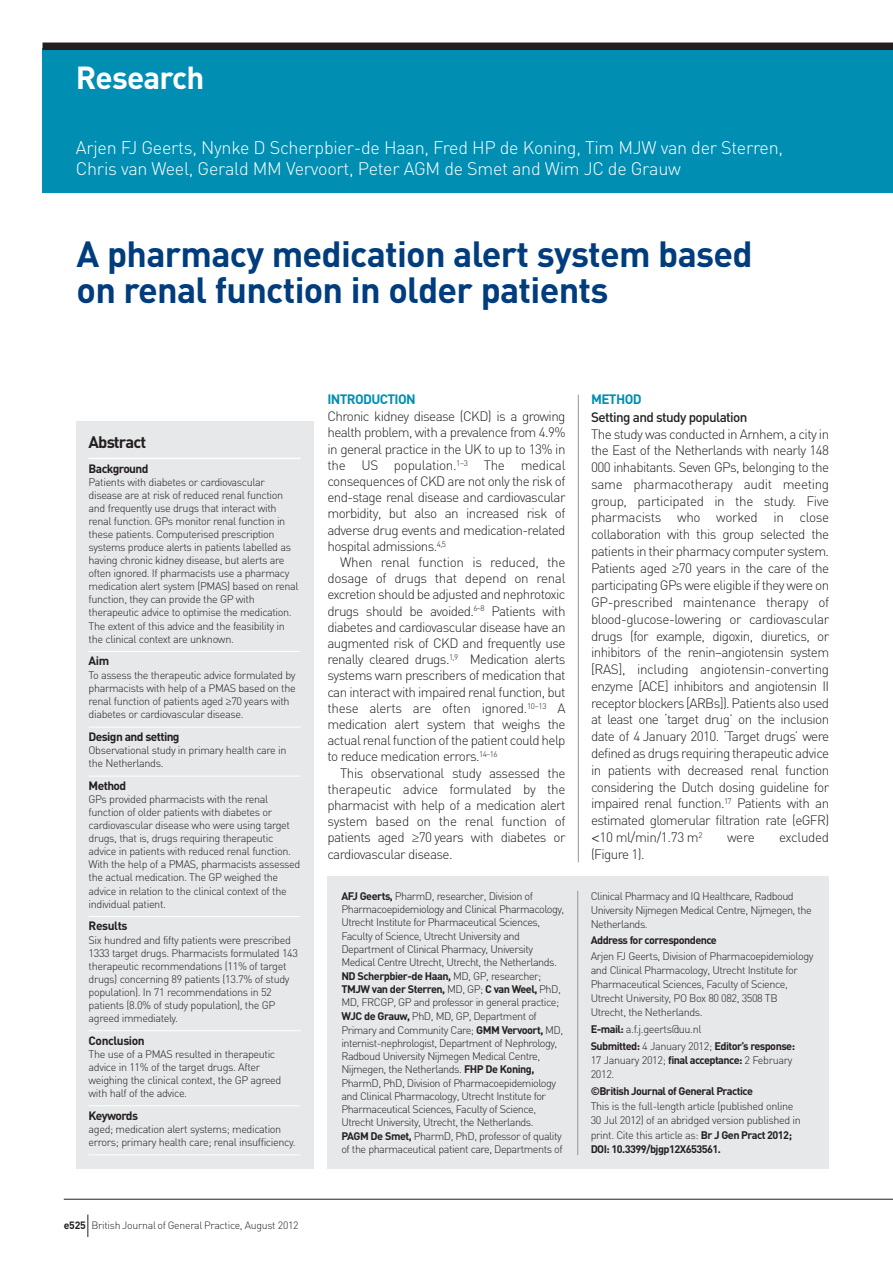
<style>
.page{position:relative;width:893px;height:1263px;background:#fff}
.page>*{position:absolute;margin:0;border:0;box-sizing:border-box;transform-origin:0 0}
.t1{font:700 36px/36px "DIN";letter-spacing:-.02em;color:#013d7d}
.t2{font:700 31.5px "DIN";letter-spacing:-.025em;color:#fff}
.t3{font:300 18px/21px "DIN";letter-spacing:-.015em;color:#fff}
.t4{font:700 16.5px "DIN";letter-spacing:-.05em;color:#231f20}
.t5{font:300 13.5px/16.8px "DIN";letter-spacing:-.045em;color:#231f20;text-align:justify}
.t6{font:500 13.5px "DIN";letter-spacing:-.045em;color:#231f20}
.t7{font:700 13.5px "DIN";letter-spacing:-.045em;color:#008fb3}
.t8{font:300 13.5px "DIN";letter-spacing:-.025em;color:#231f20}
.t9{font:700 12px "DIN";letter-spacing:-.05em;color:#231f20}
.t10{font:300 10.8px/13px "DIN";letter-spacing:-.035em;color:#231f20}
.t11{font:700 10.8px/16.6px "DIN";letter-spacing:-.05em;color:#231f20}
.t12{font:300 10.5px "DIN";letter-spacing:-.025em;color:#231f20}
.s1{font-family:"Helvetica"}
.s2{font-weight:700}
.s3{font-weight:300}
</style>
<div class="page">
<hr style="left:578px;top:395px;width:1px;height:467px;background:#939598">
<div style="left:327px;top:876px;width:502px;height:293px;background:#e7e8e9"></div>
<hr style="left:577px;top:891px;width:1px;height:264px;background:#939598">
<div style="left:43px;top:48px;width:850px;height:144px;background:#008fb3"></div>
<div style="left:76px;top:421px;width:237px;height:748px;background:#e7e8e9"></div>
<hr style="left:89px;top:458px;width:212px;height:1px;background:#fff">
<hr style="left:89px;top:651px;width:212px;height:1px;background:#fff">
<hr style="left:89px;top:727px;width:212px;height:1px;background:#fff">
<hr style="left:89px;top:776px;width:212px;height:1px;background:#fff">
<hr style="left:89px;top:916px;width:212px;height:1px;background:#fff">
<hr style="left:89px;top:1030px;width:212px;height:1px;background:#fff">
<hr style="left:89px;top:1105px;width:212px;height:1px;background:#fff">
<hr style="left:89px;top:1154px;width:212px;height:1px;background:#fff">
<hr style="left:64px;top:1199px;width:829px;height:1px;background:#231f20">
<svg style="left:87px;top:1214px;width:1px;height:23px"></svg>
<div style="left:43px;top:43px;width:850px;height:7px;background:#231f20"></div>
<h2 class="t2" style="left:76px;top:59px;width:130px">Research</h2>
<h3 class="t3" style="left:76px;top:137px;width:709px">Arjen FJ Geerts, Nynke D Scherpbier-de Haan, Fred HP de Koning, Tim MJW van der Sterren,<br>Chris van Weel, Gerald MM Vervoort, Peter AGM de Smet and Wim JC de Grauw</h3>
<h1 class="t1" style="left:77px;top:237px;width:678px">A pharmacy medication alert system based on renal function in older patients</h1>
<h3 class="t4" style="left:89px;top:433px;width:59px">Abstract</h3>
<p class="t9" style="left:89px;top:462px;width:61px">Background</p>
<p class="t10" style="left:89px;top:476px;width:212px">Patients with diabetes or cardiovascular disease are at risk of reduced renal function and frequently use drugs that interact with renal function. GPs monitor renal function in these patients. Computerised prescription systems produce alerts in patients labelled as having chronic kidney disease, but alerts are often ignored. If pharmacists use a pharmacy medication alert system (PMAS) based on renal function, they can provide the GP with therapeutic advice to optimise the medication.<br>The extent of this advice and the feasibility in the clinical context are unknown.</p>
<p class="t9" style="left:89px;top:654px;width:22px">Aim</p>
<p class="t10" style="left:89px;top:668px;width:209px">To assess the therapeutic advice formulated by pharmacists with help of a PMAS based on the renal function of patients aged <span class="s1">≥</span>70 years with diabetes or cardiovascular disease.</p>
<p class="t9" style="left:89px;top:730px;width:93px">Design and setting</p>
<p class="t10" style="left:89px;top:744px;width:199px">Observational study in primary health care in the Netherlands.</p>
<p class="t9" style="left:89px;top:779px;width:39px">Method</p>
<p class="t10" style="left:89px;top:793px;width:213px">GPs provided pharmacists with the renal function of older patients with diabetes or cardiovascular disease who were using target drugs, that is, drugs requiring therapeutic advice in patients with reduced renal function.<br>With the help of a PMAS, pharmacists assessed the actual medication. The GP weighed the advice in relation to the clinical context of the individual patient.</p>
<p class="t9" style="left:89px;top:919px;width:40px">Results</p>
<p class="t10" style="left:89px;top:933px;width:211px">Six hundred and fifty patients were prescribed 1333 target drugs. Pharmacists formulated 143 therapeutic recommendations (11% of target drugs) concerning 89 patients (13.7% of study population). In 71 recommendations in 52 patients (8.0% of study population), the GP agreed immediately.</p>
<p class="t9" style="left:89px;top:1033px;width:58px">Conclusion</p>
<p class="t10" style="left:89px;top:1047px;width:194px">The use of a PMAS resulted in therapeutic advice in 11% of the target drugs. After weighing the clinical context, the GP agreed with half of the advice.</p>
<p class="t9" style="left:89px;top:1109px;width:51px">Keywords</p>
<p class="t10" style="left:89px;top:1123px;width:208px">aged; medication alert systems; medication errors; primary health care; renal insufficiency.</p>
<p class="t12" style="left:64px;top:1219px;width:236px"><span class="s2">e525</span> British Journal of General Practice, August 2012</p>
<p class="t7" style="left:327px;top:392px;width:90px">INTRODUCTION</p>
<p class="t5" style="left:327px;top:408px;width:240px;line-height:16.2px">Chronic kidney disease (CKD) is a growing health problem, with a prevalence from 4.9% in general practice in the UK to up to 13% in the US population.<sup>1–3</sup> The medical consequences of CKD are not only the risk of end-stage renal disease and cardiovascular morbidity, but also an increased risk of adverse drug events and medication-related hospital admissions.<sup>4,5</sup></p>
<p class="t5" style="left:327px;top:554px;width:240px;line-height:16.2px;text-indent:13px">When renal function is reduced, the dosage of drugs that depend on renal excretion should be adjusted and nephrotoxic drugs should be avoided.<sup>6–8</sup> Patients with diabetes and cardiovascular disease have an augmented risk of CKD and frequently use renally cleared drugs.<sup>1,9</sup> Medication alerts systems warn prescribers of medication that can interact with impaired renal function, but these alerts are often ignored.<sup>10–13</sup> A medication alert system that weighs the actual renal function of the patient could help to reduce medication errors.<sup>14–16</sup></p>
<p class="t5" style="left:327px;top:765px;width:240px;line-height:16.4px;text-indent:13px">This observational study assessed the therapeutic advice formulated by the pharmacist with help of a medication alert system based on the renal function of patients aged <span class="s1">≥</span>70 years with diabetes or cardiovascular disease.</p>
<p class="t7" style="left:591px;top:392px;width:52px">METHOD</p>
<p class="t6" style="left:591px;top:409px;width:158px">Setting and study population</p>
<p class="t5" style="left:591px;top:425px;width:240px">The study was conducted in Arnhem, a city in the East of the Netherlands with nearly 148<br>000 inhabitants. Seven GPs, belonging to the same pharmacotherapy audit meeting group, participated in the study. Five pharmacists who worked in close collaboration with this group selected the patients in their pharmacy computer system.<br>Patients aged <span class="s1">≥</span>70 years in the care of the participating GPs were eligible if they were on GP-prescribed maintenance therapy of blood-glucose-lowering or cardiovascular drugs (for example, digoxin, diuretics, or inhibitors of the renin–angiotensin system [RAS], including angiotensin-converting enzyme [ACE] inhibitors and angiotensin II receptor blockers [ARBs]). Patients also used at least one ‘target drug’ on the inclusion date of 4 January 2010. ‘Target drugs’ were defined as drugs requiring therapeutic advice in patients with decreased renal function considering the Dutch dosing guideline for impaired renal function.<sup>17</sup> Patients with an estimated glomerular filtration rate (eGFR) <span class="s1">&lt;</span>10 ml/min/1.73 m<sup>2</sup></p>
<p class="t5" style="left:727px;top:829px;width:29px">were</p>
<p class="t8" style="left:779px;top:829px;width:52px">excluded</p>
<p class="t5" style="left:591px;top:846px;width:55px">(Figure 1).</p>
<p class="t10" style="left:341px;top:890px;width:224px"><span class="s2">AFJ Geerts,</span> PharmD, researcher, Division of Pharmacoepidemiology and Clinical Pharmacology, Utrecht Institute for Pharmaceutical Sciences, Faculty of Science, Utrecht University and Department of Clinical Pharmacy, University Medical Centre Utrecht, Utrecht, the Netherlands.<br><span class="s2">ND Scherpbier-de Haan,</span> MD, GP, researcher; <span class="s2">TMJW van der Sterren,</span> MD, GP; <span class="s2">C van Weel,</span> PhD, MD, FRCGP, GP and professor in general practice; <span class="s2">WJC de Grauw,</span> PhD, MD, GP, Department of Primary and Community Care; <span class="s2">GMM Vervoort,</span> MD, internist-nephrologist, Department of Nephrology, Radboud University Nijmegen Medical Centre, Nijmegen, the Netherlands. <span class="s2">FHP De Koning, </span>PharmD, PhD, Division of Pharmacoepidemiology and Clinical Pharmacology, Utrecht Institute for Pharmaceutical Sciences, Faculty of Science, Utrecht University, Utrecht, the Netherlands.<br><span class="s2">PAGM De Smet,</span> PharmD, PhD, professor of quality of the pharmaceutical patient care, Departments of</p>
<p class="t10" style="left:591px;top:889px;width:223px;line-height:14.1px">Clinical Pharmacy and IQ Healthcare, Radboud<br>University Nijmegen Medical Centre, Nijmegen, the<br>Netherlands.</p>
<p class="t11" style="left:591px;top:932px;width:128px">Address for correspondence</p>
<p class="t10" style="left:591px;top:949px;width:224px;line-height:14.1px">Arjen FJ Geerts, Division of Pharmacoepidemiology and Clinical Pharmacology, Utrecht Institute for Pharmaceutical Sciences, Faculty of Science, Utrecht University, PO Box 80 082, 3508 TB Utrecht, the Netherlands.</p>
<p class="t11" style="left:591px;top:1021px;width:206px">E-mail: <span class="s3">a.f.j.geerts@uu.nl<br></span>Submitted: <span class="s3">4 January 2012;</span> Editor’s response:</p>
<p class="t10" style="left:591px;top:1053px;width:203px;line-height:14.1px">17 January 2012; <span class="s2">final acceptance:</span> 2 February<br>2012.</p>
<p class="t11" style="left:591px;top:1082px;width:164px">©British Journal of General Practice</p>
<p class="t10" style="left:591px;top:1099px;width:212px;line-height:14.4px">This is the full-length article (published online 30 Jul 2012) of an abridged version published in print. Cite this article as: <span class="s2">Br J Gen Pract 2012; DOI: 10.3399/bjgp12X653561.</span></p>
</div>
